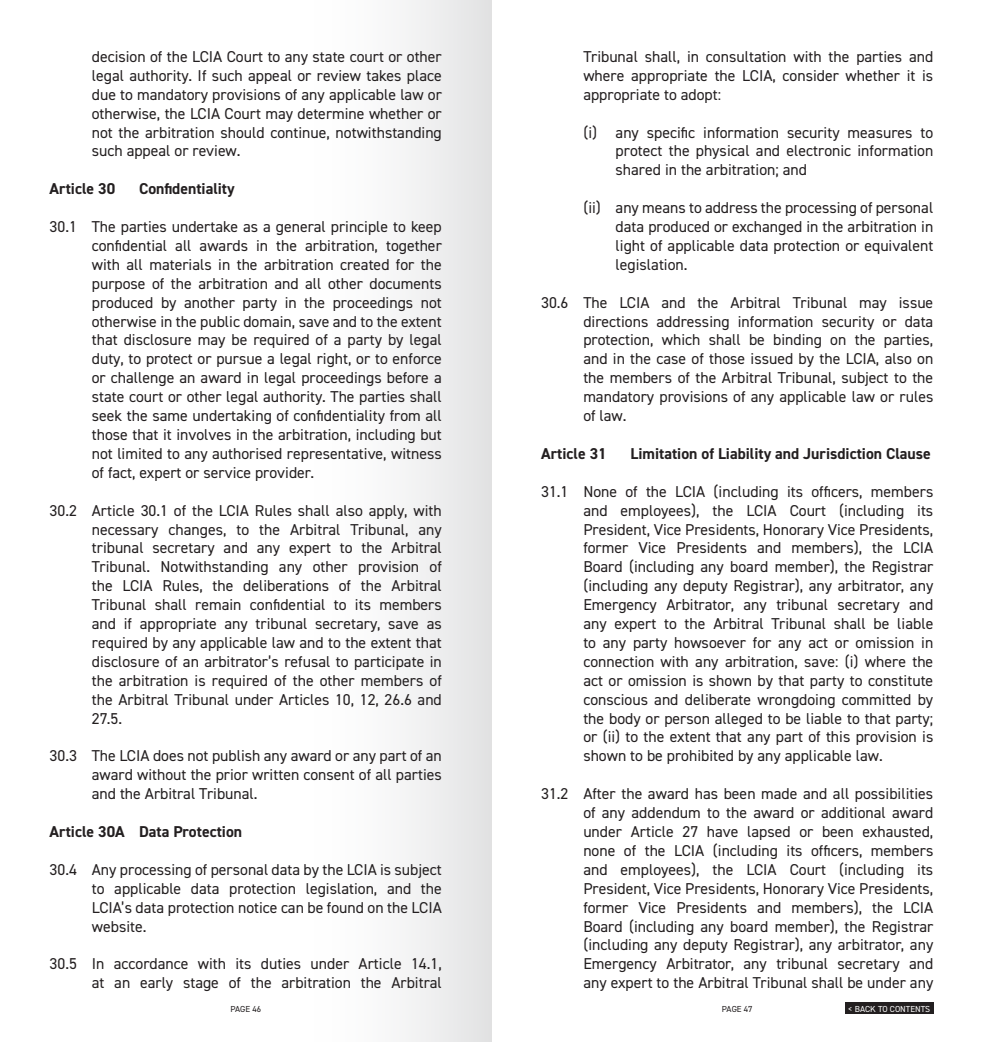
<style>
.page{position:relative;width:983px;height:1042px;background:#fff}
.page>*{position:absolute;margin:0;border:0;box-sizing:border-box;transform-origin:0 0}
._1_1_Number_List{font:15.75px/18.9px "DIN2014";color:#231f20;text-align:justify}
.i__Roman_Number_List{font:15.75px/18.9px "DIN2014";color:#231f20;text-align:justify}
.Article_Heading{font:700 15.75px "DIN2014";color:#231f20}
.t1{font:8.75px "DIN2014";color:#fff}
.t2{font:8.75px "DIN2014";color:#231f20}
</style>
<div class="page">
<div style="left:305px;top:0;width:186px;height:1042px;background:linear-gradient(to right,#fff,#e4e5e6)"></div>
<div style="left:845px;top:1002px;width:88px;height:11px;background:#231f20"></div>
<p class="_1_1_Number_List" style="left:92px;top:47px;width:351px">decision of the LCIA Court to any state court or other legal authority. If such appeal or review takes place due to mandatory provisions of any applicable law or otherwise, the LCIA Court may determine whether or not the arbitration should continue, notwithstanding such appeal or review.</p>
<p class="Article_Heading" style="left:50px;top:178px;width:67px">Article 30</p>
<p class="Article_Heading" style="left:139px;top:178px;width:97px">Confidentiality</p>
<p class="_1_1_Number_List" style="left:92px;top:217px;width:351px;text-indent:-42px">30.1 The parties undertake as a general principle to keep confidential all awards in the arbitration, together with all materials in the arbitration created for the purpose of the arbitration and all other documents produced by another party in the proceedings not otherwise in the public domain, save and to the extent that disclosure may be required of a party by legal duty, to protect or pursue a legal right, or to enforce or challenge an award in legal proceedings before a state court or other legal authority. The parties shall seek the same undertaking of confidentiality from all those that it involves in the arbitration, including but not limited to any authorised representative, witness of fact, expert or service provider.</p>
<p class="_1_1_Number_List" style="left:92px;top:500px;width:351px;text-indent:-42px">30.2 Article 30.1 of the LCIA Rules shall also apply, with necessary changes, to the Arbitral Tribunal, any tribunal secretary and any expert to the Arbitral Tribunal. Notwithstanding any other provision of the LCIA Rules, the deliberations of the Arbitral Tribunal shall remain confidential to its members and if appropriate any tribunal secretary, save as required by any applicable law and to the extent that disclosure of an arbitrator’s refusal to participate in the arbitration is required of the other members of the Arbitral Tribunal under Articles 10, 12, 26.6 and 27.5.</p>
<p class="_1_1_Number_List" style="left:92px;top:746px;width:351px;text-indent:-42px">30.3 The LCIA does not publish any award or any part of an award without the prior written consent of all parties and the Arbitral Tribunal.</p>
<p class="Article_Heading" style="left:50px;top:821px;width:194px">Article 30A Data Protection</p>
<p class="_1_1_Number_List" style="left:92px;top:859px;width:351px;text-indent:-42px">30.4 Any processing of personal data by the LCIA is subject to applicable data protection legislation, and the LCIA’s data protection notice can be found on the LCIA website.</p>
<p class="_1_1_Number_List" style="left:50px;top:954px;width:393px;text-align:right">30.5 In accordance with its duties under Article 14.1, at an early stage of the arbitration the Arbitral</p>
<p class="_1_1_Number_List" style="left:583px;top:47px;width:351px">Tribunal shall, in consultation with the parties and where appropriate the LCIA, consider whether it is appropriate to adopt:</p>
<p class="i__Roman_Number_List" style="left:615px;top:122px;width:319px;text-indent:-32px">(i) any specific information security measures to protect the physical and electronic information shared in the arbitration; and</p>
<p class="i__Roman_Number_List" style="left:615px;top:198px;width:319px;text-indent:-32px">(ii) any means to address the processing of personal data produced or exchanged in the arbitration in light of applicable data protection or equivalent legislation.</p>
<p class="_1_1_Number_List" style="left:583px;top:292px;width:351px;text-indent:-42px">30.6 The LCIA and the Arbitral Tribunal may issue directions addressing information security or data protection, which shall be binding on the parties, and in the case of those issued by the LCIA, also on the members of the Arbitral Tribunal, subject to the mandatory provisions of any applicable law or rules of law.</p>
<p class="Article_Heading" style="left:541px;top:443px;width:67px">Article 31</p>
<p class="Article_Heading" style="left:630px;top:443px;width:302px">Limitation of Liability and Jurisdiction Clause</p>
<p class="_1_1_Number_List" style="left:583px;top:481px;width:351px;text-indent:-42px">31.1 None of the LCIA (including its officers, members and employees), the LCIA Court (including its President, Vice Presidents, Honorary Vice Presidents, former Vice Presidents and members), the LCIA Board (including any board member), the Registrar (including any deputy Registrar), any arbitrator, any Emergency Arbitrator, any tribunal secretary and any expert to the Arbitral Tribunal shall be liable to any party howsoever for any act or omission in connection with any arbitration, save: (i) where the act or omission is shown by that party to constitute conscious and deliberate wrongdoing committed by the body or person alleged to be liable to that party; or (ii) to the extent that any part of this provision is shown to be prohibited by any applicable law.</p>
<p class="_1_1_Number_List" style="left:583px;top:784px;width:351px;text-indent:-42px">31.2 After the award has been made and all possibilities of any addendum to the award or additional award under Article 27 have lapsed or been exhausted, none of the LCIA (including its officers, members and employees), the LCIA Court (including its President, Vice Presidents, Honorary Vice Presidents, former Vice Presidents and members), the LCIA Board (including any board member), the Registrar (including any deputy Registrar), any arbitrator, any Emergency Arbitrator, any tribunal secretary and any expert to the Arbitral Tribunal shall be under any</p>
<p class="t2" style="left:230px;top:1003px;width:32px">PAGE 46</p>
<p class="t2" style="left:721px;top:1003px;width:32px">PAGE 47</p>
<p class="t1" style="left:848px;top:1003px;width:83px">&lt; BACK TO CONTENTS</p>
</div>
